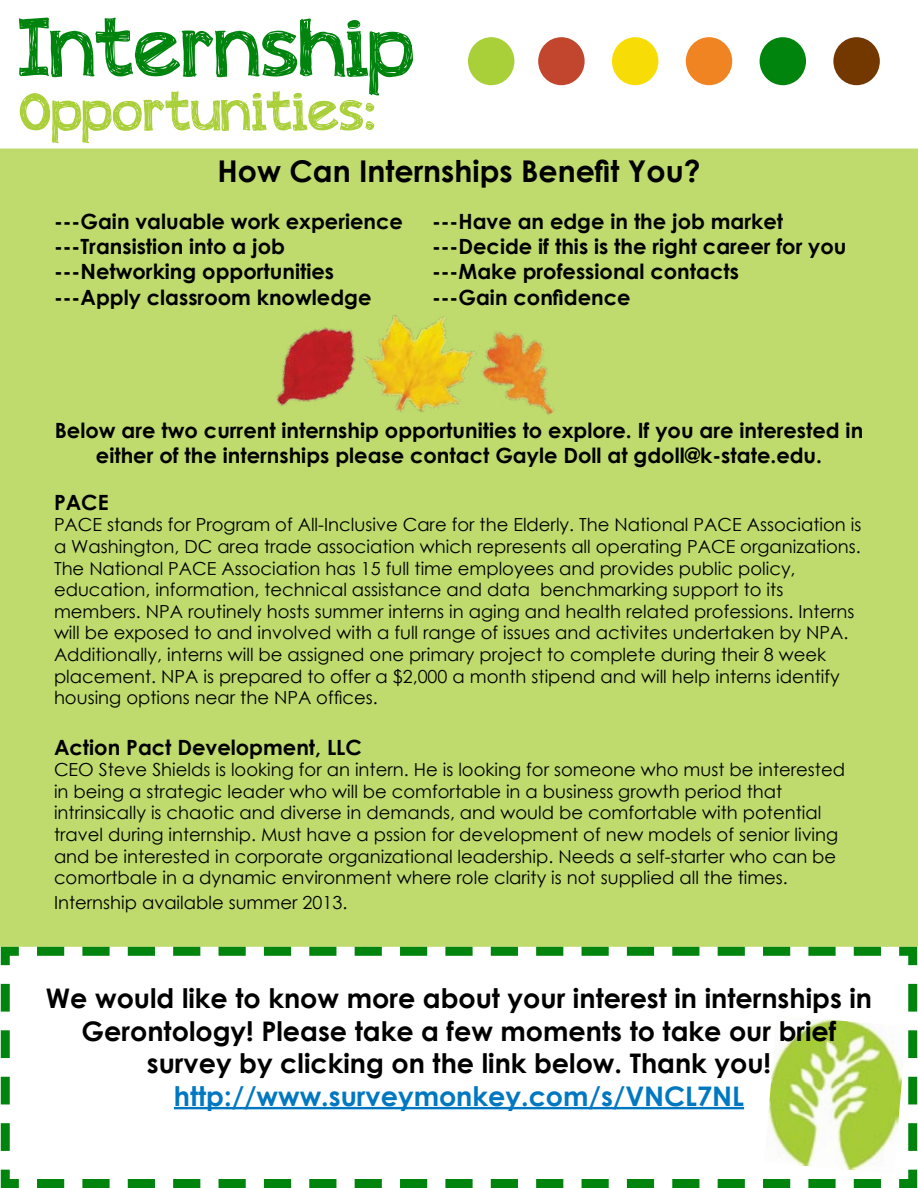
<style>
.page{position:relative;width:918px;height:1188px;background:#fff}
.page>*{position:absolute;margin:0;border:0;box-sizing:border-box;transform-origin:0 0}
.t1{font:81px "appleberry";color:#00840d}
.t2{font:54px "appleberry";color:#a9cf39}
.t3{font:700 30px "Century Gothic";color:#000}
.t4{font:700 27px/32.4px "Century Gothic";color:#000;text-align:center}
.t5{font:700 27px "Century Gothic";color:#0077c1}
.t6{font:700 21px/25.2px "Century Gothic";color:#000;text-align:center}
.t7{font:18px/21.6px "Century Gothic";color:#000}
</style>
<div class="page">
<div style="left:0;top:148px;width:918px;height:799px;background:#bfdb6d;border:2px solid #a9cf39"></div>
<img style="left:276px;top:327px;width:68px;height:79px">
<img style="left:496px;top:331px;width:59px;height:84px">
<div style="left:538px;top:37px;width:47px;height:48px;background:#c2462e;border-radius:50%"></div>
<div style="left:686px;top:37px;width:46px;height:48px;background:#f08322;border-radius:50%"></div>
<div style="left:760px;top:37px;width:46px;height:48px;background:#00840d;border-radius:50%"></div>
<div style="left:612px;top:37px;width:46px;height:48px;background:#f7dc05;border-radius:50%"></div>
<div style="left:468px;top:37px;width:46px;height:48px;background:#a9cf39;border-radius:50%"></div>
<div style="left:833px;top:37px;width:47px;height:48px;background:#733800;border-radius:50%"></div>
<img style="left:344px;top:315px;width:152px;height:97px">
<svg style="left:0;top:942px;width:918px;height:246px"></svg>
<h1 class="t1" style="left:20px;top:-10px;width:396px">Internship</h1>
<h2 class="t2" style="left:20px;top:73px;width:357px">Opportunities:</h2>
<h3 class="t3" style="left:218px;top:149px;width:484px">How Can Internships Benefit You?</h3>
<p class="t6" style="left:54px;top:208px;width:351px">---Gain valuable work experience</p>
<p class="t6" style="left:432px;top:208px;width:353px">---Have an edge in the job market</p>
<p class="t6" style="left:54px;top:233px;width:233px">---Transistion into a job</p>
<p class="t6" style="left:432px;top:233px;width:416px">---Decide if this is the right career for you</p>
<p class="t6" style="left:54px;top:258px;width:282px">---Networking opportunities</p>
<p class="t6" style="left:432px;top:258px;width:309px">---Make professional contacts</p>
<p class="t6" style="left:54px;top:283px;width:319px">---Apply classroom knowledge</p>
<p class="t6" style="left:432px;top:283px;width:200px">---Gain confidence</p>
<p class="t6" style="left:55px;top:417px;width:810px">Below are two current internship opportunities to explore. If you are interested in either of the internships please contact Gayle Doll at gdoll@k-state.edu.</p>
<p class="t6" style="left:54px;top:489px;width:56px">PACE</p>
<p class="t7" style="left:54px;top:514px;width:809px">PACE stands for Program of All-Inclusive Care for the Elderly. The National PACE Association is a Washington, DC area trade association which represents all operating PACE organizations.<br>The National PACE Association has 15 full time employees and provides public policy, education, information, technical assistance and data benchmarking support to its members. NPA routinely hosts summer interns in aging and health related professions. Interns will be exposed to and involved with a full range of issues and activites undertaken by NPA.<br>Additionally, interns will be assigned one primary project to complete during their 8 week placement. NPA is prepared to offer a $2,000 a month stipend and will help interns identify housing options near the NPA offices.</p>
<p class="t6" style="left:54px;top:733px;width:309px">Action Pact Development, LLC</p>
<p class="t7" style="left:54px;top:759px;width:793px">CEO Steve Shields is looking for an intern. He is looking for someone who must be interested in being a strategic leader who will be comfortable in a business growth period that intrinsically is chaotic and diverse in demands, and would be comfortable with potential travel during internship. Must have a pssion for development of new models of senior living and be interested in corporate organizational leadership. Needs a self-starter who can be comortbale in a dynamic environment where role clarity is not supplied all the times.</p>
<p class="t7" style="left:54px;top:892px;width:295px">Internship available summer 2013.</p>
<h3 class="t4" style="left:46px;top:981px;width:828px">We would like to know more about your interest in internships in<br>Gerontology! Please take a few moments to take our brief survey by clicking on the link below. Thank you!</h3>
<h3 class="t5" style="left:174px;top:1075px;width:572px">http://www.surveymonkey.com/s/VNCL7NL</h3>
</div>
